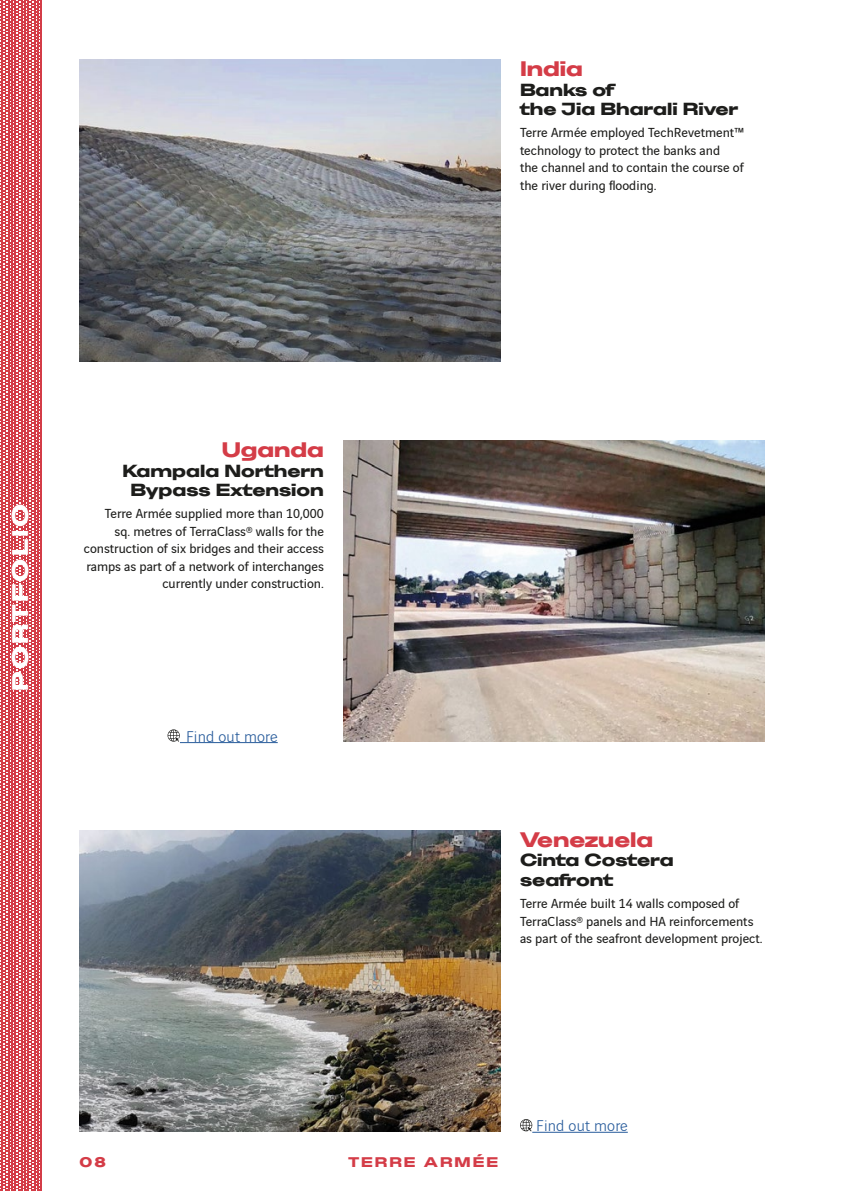
<style>
.page{position:relative;width:844px;height:1191px;background:#fff}
.page>*{position:absolute;margin:0;border:0;box-sizing:border-box;transform-origin:0 0}
.t1{font:22.75px "POLICESTUDIO Generic 800";letter-spacing:.1em;color:#fff}
.t2{font:21px "POLICESTUDIO Generic 800";color:#d43c47}
.t3{font:17.5px/19.2px "POLICESTUDIO Generic 800";color:#1d1d1b}
.t4{font:300 16.62px "Vinci Sans";letter-spacing:.01em;color:#275b9b}
.t5{font:14px/17.5px "Vinci Sans";color:#1d1d1b}
.t6{font:14px "POLICESTUDIO Generic 800";letter-spacing:.15em;color:#d43c47}
</style>
<div class="page">
<svg style="left:0;top:0;width:41px;height:1191px;fill:#d43c47"></svg>
<img style="left:79px;top:60px;width:421px;height:301px">
<img style="left:344px;top:440px;width:420px;height:301px">
<img style="left:79px;top:830px;width:421px;height:301px">
<hr style="left:180px;top:742px;width:98px;height:1px;background:#275b9b">
<svg style="left:167px;top:729px;width:13px;height:12px"></svg>
<hr style="left:532px;top:1131px;width:95px;height:1px;background:#275b9b">
<svg style="left:520px;top:1119px;width:12px;height:12px"></svg>
<h2 class="t2" style="left:520px;top:56px;width:64px">India</h2>
<p class="t3" style="left:520px;top:80px;width:220px">Banks of<br>the Jia Bharali River</p>
<p class="t5" style="left:520px;top:123px;width:225px">Terre Armée employed TechRevetment™ technology to protect the banks and<br>the channel and to contain the course of the river during flooding.</p>
<h1 class="t1" style="left:6px;top:691px;width:188px;rotate:-90deg">PORTFOLIO</h1>
<h2 class="t2" style="left:222px;top:437px;width:103px">Uganda</h2>
<p class="t3" style="left:122px;top:461px;width:203px;text-align:center">Kampala Northern<br>Bypass Extension</p>
<p class="t5" style="left:84px;top:504px;width:241px;text-align:right">Terre Armée supplied more than 10,000<br>sq. metres of TerraClass® walls for the construction of six bridges and their access ramps as part of a network of interchanges currently under construction.</p>
<p class="t4" style="left:186px;top:724px;width:93px">Find out more</p>
<h2 class="t2" style="left:520px;top:826px;width:135px">Venezuela</h2>
<p class="t3" style="left:520px;top:850px;width:155px">Cinta Costera seafront</p>
<p class="t5" style="left:520px;top:893px;width:244px">Terre Armée built 14 walls composed of<br>TerraClass® panels and HA reinforcements as part of the seafront development project.</p>
<p class="t6" style="left:79px;top:1153px;width:28px">08</p>
<p class="t6" style="left:348px;top:1153px;width:151px">TERRE ARMÉE</p>
<p class="t4" style="left:536px;top:1114px;width:93px">Find out more</p>
</div>
